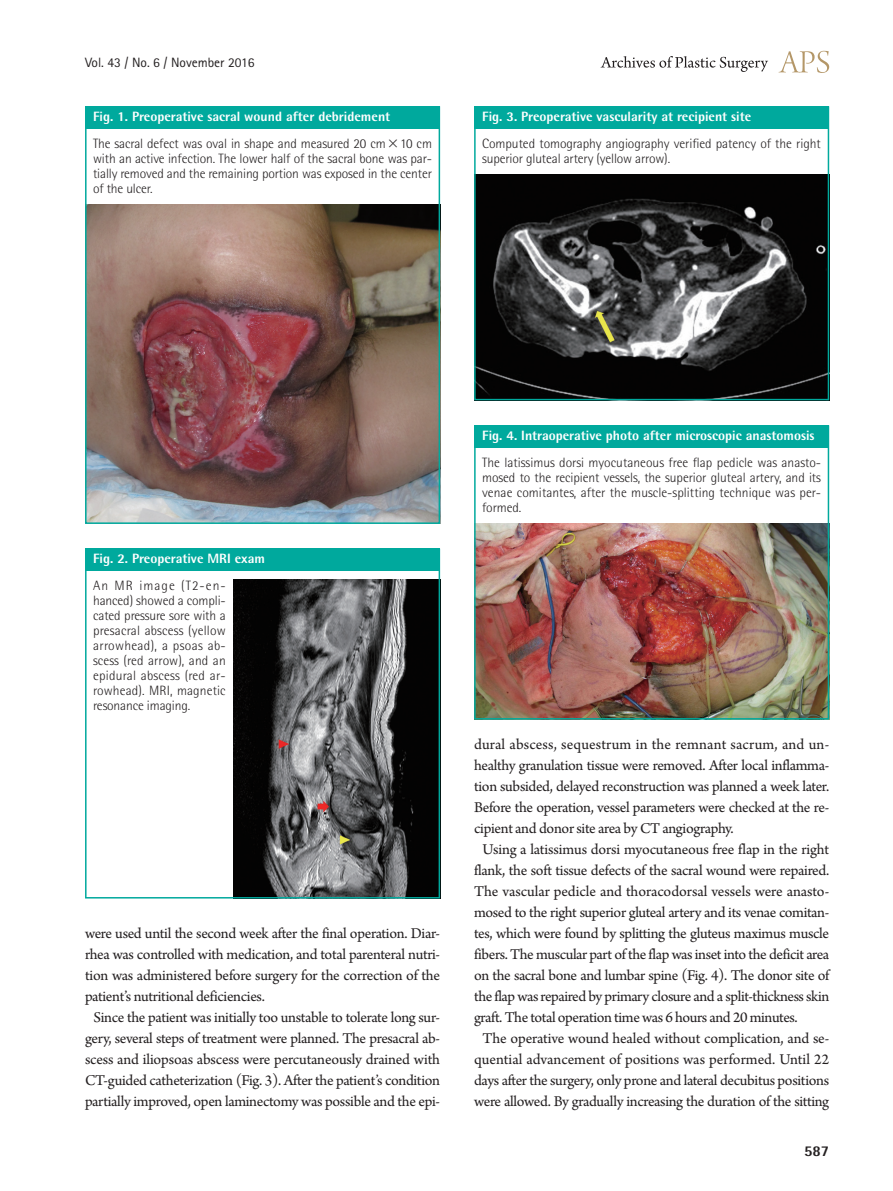
<style>
.page{position:relative;width:893px;height:1191px;background:#fff}
.page>*{position:absolute;margin:0;border:0;box-sizing:border-box;transform-origin:0 0}
.본문{font:15.75px/21px "Arno Pro";letter-spacing:-.02em;color:#231f20;text-align:justify}
.t1{font:800 15px "Rotis Semi Sans Std";color:#231f20}
.그림설명{font:300 13.5px/15px "Rotis Semi Sans Std";letter-spacing:-.005em;color:#231f20;text-align:justify}
.표그림제목{font:800 13.5px "Rotis Semi Sans Std";color:#fff}
.t2{font:13.5px "Rotis Sans Serif Std";color:#231f20}
.s1{font-family:"Dotum";font-weight:400}
</style>
<div class="page">
<svg style="left:779px;top:51px;width:50px;height:22px"></svg>
<svg style="left:601px;top:56px;width:167px;height:16px"></svg>
<img style="left:88px;top:205px;width:349px;height:316px">
<img style="left:477px;top:175px;width:349px;height:222px">
<img style="left:477px;top:524px;width:349px;height:192px">
<img style="left:234px;top:579px;width:203px;height:316px">
<div style="left:85px;top:106px;width:354px;height:23px;background:#00a99d"></div>
<div style="left:474px;top:106px;width:354px;height:23px;background:#00a99d"></div>
<div style="left:474px;top:425px;width:354px;height:23px;background:#00a99d"></div>
<div style="left:85px;top:549px;width:354px;height:22px;background:#00a99d"></div>
<div style="left:85px;top:106px;width:355px;height:418px;border:2px solid #00a99d"></div>
<div style="left:474px;top:106px;width:355px;height:294px;border:2px solid #00a99d"></div>
<div style="left:474px;top:425px;width:355px;height:294px;border:2px solid #00a99d"></div>
<div style="left:85px;top:549px;width:355px;height:349px;border:2px solid #00a99d"></div>
<p class="t2" style="left:85px;top:54px;width:171px">Vol. 43 / No. 6 / November 2016</p>
<p class="표그림제목" style="left:93px;top:108px;width:299px">Fig. 1. Preoperative sacral wound after debridement</p>
<p class="표그림제목" style="left:482px;top:108px;width:271px">Fig. 3. Preoperative vascularity at recipient site</p>
<p class="그림설명" style="left:93px;top:136px;width:340px">The sacral defect was oval in shape and measured 20 cm<span class="s1">×</span>10 cm with an active infection. The lower half of the sacral bone was par&shy;tially removed and the remaining portion was exposed in the center of the ulcer.</p>
<p class="그림설명" style="left:482px;top:136px;width:340px">Computed tomography angiography verified patency of the right superior gluteal artery (yellow arrow).</p>
<p class="표그림제목" style="left:482px;top:427px;width:334px">Fig. 4. Intraoperative photo after microscopic anastomosis</p>
<p class="표그림제목" style="left:93px;top:550px;width:173px">Fig. 2. Preoperative MRI exam</p>
<p class="그림설명" style="left:93px;top:578px;width:134px">An MR image (T2-en&shy;hanced) showed a compli&shy;cated pressure sore with a presacral abscess (yellow arrowhead), a psoas ab&shy;scess (red arrow), and an epidural abscess (red ar&shy;rowhead). MRI, magnetic resonance imaging.</p>
<p class="본문" style="left:85px;top:924px;width:357px">were used until the second week after the final operation. Diar&shy;rhea was controlled with medication, and total parenteral nutri&shy;tion was administered before surgery for the correction of the patient’s nutritional deficiencies.</p>
<p class="본문" style="left:85px;top:1008px;width:357px;text-align:center">Since the patient was initially too unstable to tolerate long sur&shy;gery, several steps of treatment were planned. The presacral ab&shy;scess and iliopsoas abscess were percutaneously drained with CT-guided catheterization (Fig. 3). After the patient’s condition partially improved, open laminectomy was possible and the epi-</p>
<p class="그림설명" style="left:482px;top:455px;width:340px">The latissimus dorsi myocutaneous free flap pedicle was anasto&shy;mosed to the recipient vessels, the superior gluteal artery, and its venae comitantes, after the muscle-splitting technique was per&shy;formed.</p>
<p class="본문" style="left:474px;top:735px;width:357px">dural abscess, sequestrum in the remnant sacrum, and un&shy;healthy granulation tissue were removed. After local inflamma&shy;tion subsided, delayed reconstruction was planned a week later.<br>Before the operation, vessel parameters were checked at the re&shy;cipient and donor site area by CT angiography.</p>
<p class="본문" style="left:474px;top:840px;width:357px;text-indent:9px">Using a latissimus dorsi myocutaneous free flap in the right flank, the soft tissue defects of the sacral wound were repaired.<br>The vascular pedicle and thoracodorsal vessels were anasto&shy;mosed to the right superior gluteal artery and its venae comitan&shy;tes, which were found by splitting the gluteus maximus muscle fibers. The muscular part of the flap was inset into the deficit area on the sacral bone and lumbar spine (Fig. 4). The donor site of the flap was repaired by primary closure and a split-thickness skin graft. The total operation time was 6 hours and 20 minutes.</p>
<p class="본문" style="left:474px;top:1029px;width:357px;text-align:center">The operative wound healed without complication, and se&shy;quential advancement of positions was performed. Until 22 days after the surgery, only prone and lateral decubitus positions were allowed. By gradually increasing the duration of the sitting</p>
<p class="t1" style="left:804px;top:1141px;width:27px">587</p>
</div>
